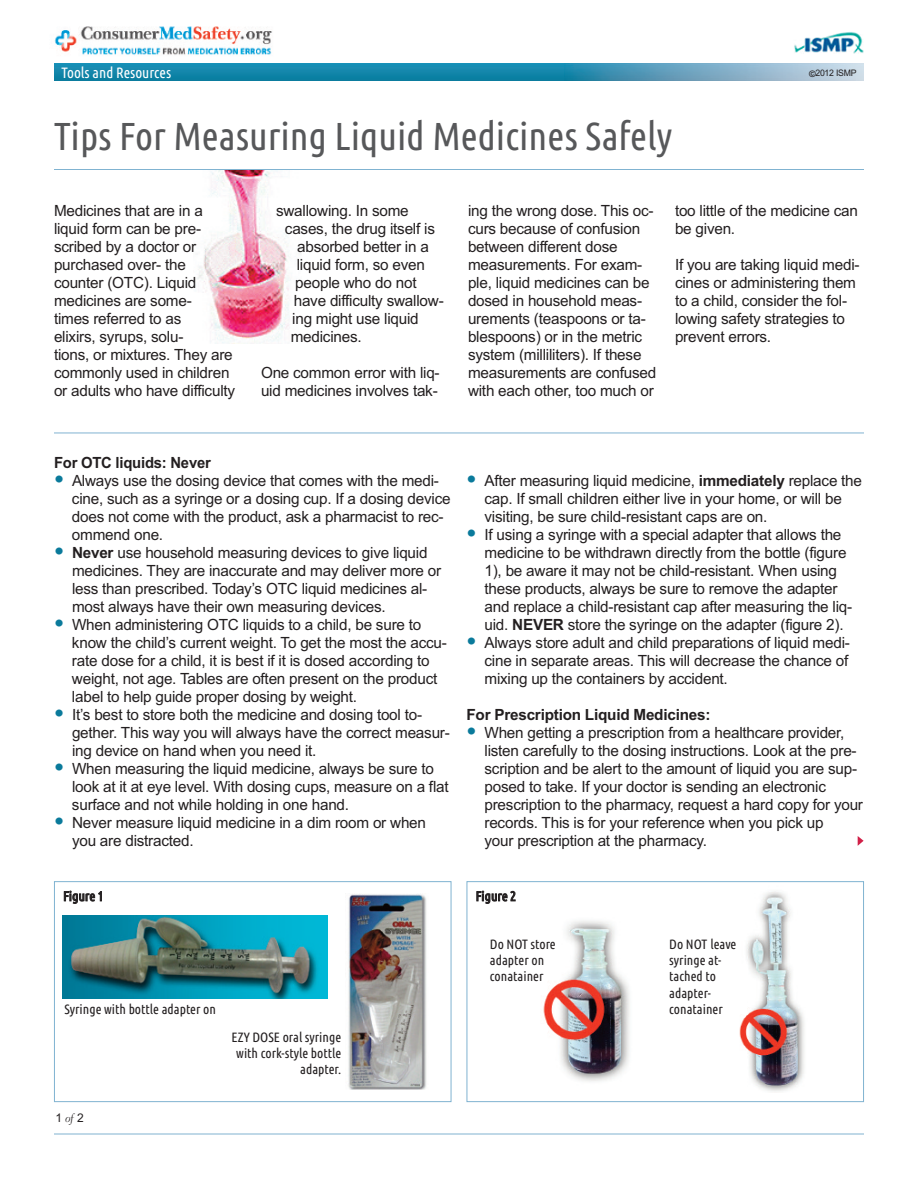
<style>
.page{position:relative;width:918px;height:1188px;background:#fff}
.page>*{position:absolute;margin:0;border:0;box-sizing:border-box;transform-origin:0 0}
.t1{font:39px "Ubuntu Condensed";color:#57585a}
.t2{font:15.45px/18px "Arial";letter-spacing:-.015em;color:#231f20}
.t3{font:700 15.45px "Arial";letter-spacing:-.015em;color:#231f20}
.t4{font:700 15.45px "Arial";letter-spacing:-.015em;color:#231f20;scale:.96 1}
.t5{font:15px "Ubuntu Condensed";color:#fff}
.t6{font:13.5px/16.2px "Ubuntu Condensed";color:#231f20}
.t7{font:12px "Arial";color:#231f20}
.t8{font:9px "Arial";letter-spacing:-.035em;color:#231f20}
.s1{font-weight:700}
.s2{font-size:28.5px;color:#0a7a9b}
.s3{font-family:"Fairfield LH";font-weight:300;font-style:italic}
</style>
<div class="page">
<div style="left:54px;top:63px;width:810px;height:18px;background:#1486ab"></div>
<img style="left:54px;top:26px;width:218px;height:29px">
<img style="left:794px;top:32px;width:70px;height:22px">
<hr style="left:54px;top:1134px;width:810px;height:1px;background:#80b3d1">
<img style="left:564px;top:63px;width:300px;height:18px">
<img style="left:197px;top:170px;width:103px;height:173px">
<hr style="left:54px;top:169px;width:810px;height:1px;background:#80b3d1">
<hr style="left:54px;top:433px;width:810px;height:1px;background:#80b3d1">
<div style="left:54px;top:881px;width:397px;height:221px;border:1px solid #80b3d1"></div>
<div style="left:466px;top:881px;width:398px;height:221px;border:1px solid #80b3d1"></div>
<img style="left:63px;top:916px;width:265px;height:83px">
<img style="left:348px;top:893px;width:79px;height:197px">
<img style="left:739px;top:891px;width:65px;height:201px">
<img style="left:543px;top:920px;width:87px;height:162px">
<svg style="left:858px;top:836px;width:6px;height:10px"></svg>
<p class="t5" style="left:62px;top:63px;width:111px">Tools and Resources</p>
<p class="t8" style="left:809px;top:68px;width:49px"><span class="s1">©</span>2012 ISMP</p>
<h1 class="t1" style="left:54px;top:112px;width:620px">Tips For Measuring Liquid Medicines Safely</h1>
<p class="t2" style="left:54px;top:202px;width:183px">Medicines that are in a liquid form can be pre&shy;scribed by a doctor or purchased over- the counter (OTC). Liquid medicines are some-<br>times referred to as<br>elixirs, syrups, solu-<br>tions, or mixtures. They are commonly used in children or adults who have difficulty</p>
<p class="t2" style="left:276px;top:202px;width:134px">swallowing. In some</p>
<p class="t2" style="left:285px;top:220px;width:152px">cases, the drug itself is</p>
<p class="t2" style="left:297px;top:238px;width:133px">absorbed better in a</p>
<p class="t2" style="left:297px;top:256px;width:130px">liquid form, so even</p>
<p class="t2" style="left:295px;top:274px;width:123px">people who do not</p>
<p class="t2" style="left:294px;top:292px;width:152px">have difficulty swallow-</p>
<p class="t2" style="left:292px;top:310px;width:128px">ing might use liquid</p>
<p class="t2" style="left:291px;top:328px;width:73px">medicines.</p>
<p class="t2" style="left:261px;top:364px;width:180px">One common error with liq&shy;uid medicines involves tak-</p>
<p class="t2" style="left:468px;top:202px;width:190px">ing the wrong dose. This oc&shy;curs because of confusion between different dose measurements. For exam&shy;ple, liquid medicines can be dosed in household meas&shy;urements (teaspoons or ta&shy;blespoons) or in the metric system (milliliters). If these measurements are confused with each other, too much or</p>
<p class="t2" style="left:675px;top:202px;width:184px">too little of the medicine can be given.</p>
<p class="t2" style="left:675px;top:256px;width:186px">If you are taking liquid medi&shy;cines or administering them to a child, consider the fol&shy;lowing safety strategies to prevent errors.</p>
<p class="t4" style="left:54px;top:454px;width:165px">For OTC liquids: Never</p>
<p class="t2" style="left:72px;top:472px;width:380px;text-indent:-18px"><span class="s2">•</span> Always use the dosing device that comes with the medi&shy;cine, such as a syringe or a dosing cup. If a dosing device does not come with the product, ask a pharmacist to rec&shy;ommend one.</p>
<p class="t2" style="left:72px;top:544px;width:371px;text-indent:-18px"><span class="s2">•</span> <span class="s1">Never</span> use household measuring devices to give liquid medicines. They are inaccurate and may deliver more or less than prescribed. Today’s OTC liquid medicines al&shy;most always have their own measuring devices.</p>
<p class="t2" style="left:72px;top:616px;width:376px;text-indent:-18px"><span class="s2">•</span> When administering OTC liquids to a child, be sure to know the child’s current weight. To get the most the accu&shy;rate dose for a child, it is best if it is dosed according to weight, not age. Tables are often present on the product label to help guide proper dosing by weight.</p>
<p class="t2" style="left:72px;top:706px;width:379px;text-indent:-18px"><span class="s2">•</span> It’s best to store both the medicine and dosing tool to&shy;gether. This way you will always have the correct measur&shy;ing device on hand when you need it.</p>
<p class="t2" style="left:72px;top:760px;width:378px;text-indent:-18px"><span class="s2">•</span> When measuring the liquid medicine, always be sure to look at it at eye level. With dosing cups, measure on a flat surface and not while holding in one hand.</p>
<p class="t2" style="left:72px;top:814px;width:356px;text-indent:-18px"><span class="s2">•</span> Never measure liquid medicine in a dim room or when you are distracted.</p>
<p class="t2" style="left:485px;top:472px;width:379px;text-indent:-18px"><span class="s2">•</span> After measuring liquid medicine, <span class="s1">immediately</span> replace the cap. If small children either live in your home, or will be visiting, be sure child-resistant caps are on.</p>
<p class="t2" style="left:484px;top:526px;width:369px;text-indent:-18px"><span class="s2">•</span> If using a syringe with a special adapter that allows the medicine to be withdrawn directly from the bottle (figure 1), be aware it may not be child-resistant. When using these products, always be sure to remove the adapter and replace a child-resistant cap after measuring the liq&shy;uid. <span class="s1">NEVER</span> store the syringe on the adapter (figure 2).</p>
<p class="t2" style="left:484px;top:634px;width:367px;text-align:justify;text-indent:-18px"><span class="s2">•</span> Always store adult and child preparations of liquid medi&shy;cine in separate areas. This will decrease the chance of mixing up the containers by accident.</p>
<p class="t3" style="left:466px;top:706px;width:245px">For Prescription Liquid Medicines:</p>
<p class="t2" style="left:484px;top:724px;width:380px;text-indent:-18px"><span class="s2">•</span> When getting a prescription from a healthcare provider, listen carefully to the dosing instructions. Look at the pre&shy;scription and be alert to the amount of liquid you are sup&shy;posed to take. If your doctor is sending an electronic prescription to the pharmacy, request a hard copy for your records. This is for your reference when you pick up<br>your prescription at the pharmacy.</p>
<p class="t6" style="left:63px;top:888px;width:42px">Figure 1</p>
<p class="t6" style="left:476px;top:888px;width:42px">Figure 2</p>
<p class="t6" style="left:64px;top:1001px;width:153px">Syringe with bottle adapter on</p>
<p class="t7" style="left:56px;top:1111px;width:30px">1<span class="s3">of</span>2</p>
<p class="t6" style="left:232px;top:1028px;width:111px;text-align:right">EZY DOSE oral syringe with cork-style bottle adapter.</p>
<p class="t6" style="left:490px;top:935px;width:67px">Do NOT store adapter on conatainer</p>
<p class="t6" style="left:669px;top:936px;width:69px">Do NOT leave syringe at&shy;tached to adapter&shy;conatainer</p>
</div>
